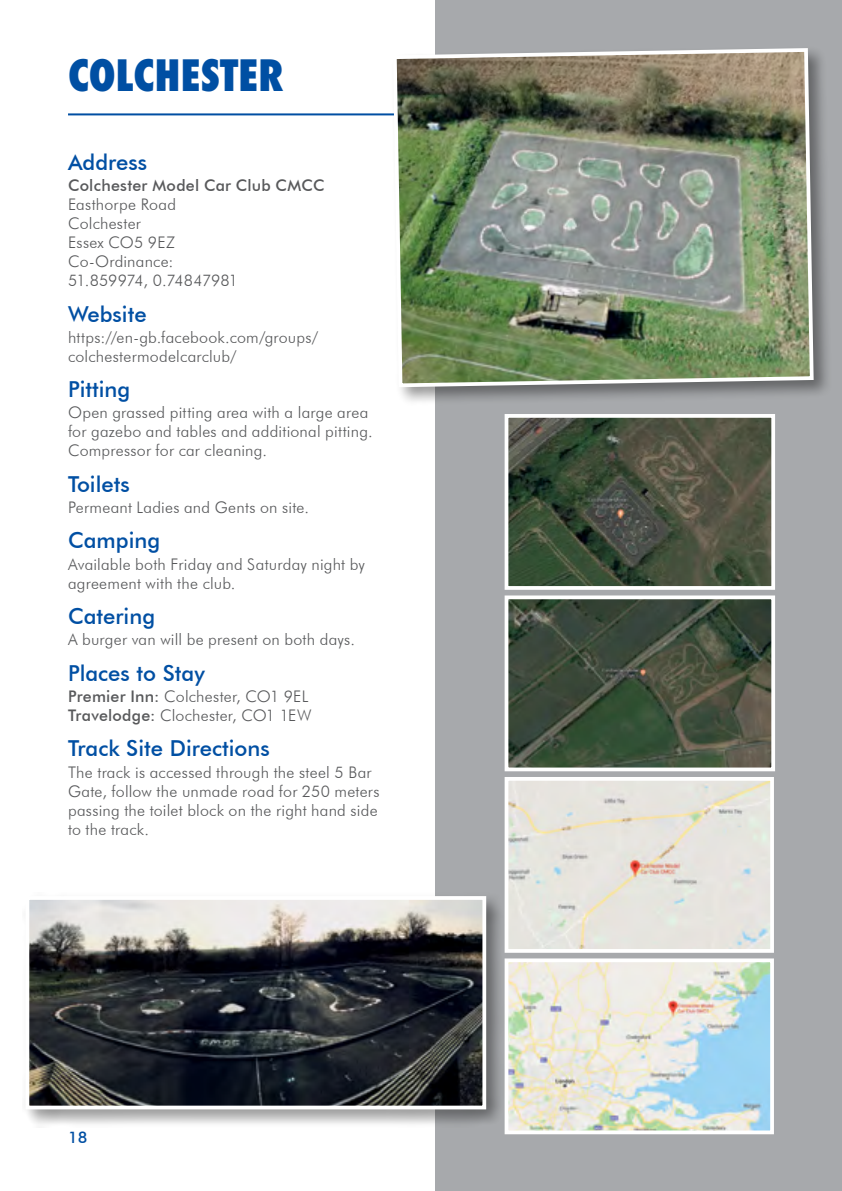
<style>
.page{position:relative;width:842px;height:1191px;background:#fff}
.page>*{position:absolute;margin:0;border:0;box-sizing:border-box;transform-origin:0 0}
.t1{font:800 condensed 42px "Futura";letter-spacing:.005em;color:#004fa3}
.t2{font:500 22px "Futura BT";color:#004fa3}
.t3{font:300 16px/19px "Futura BT";letter-spacing:.015em;color:#58595b}
.t4{font:500 16px "Futura BT";letter-spacing:.015em;color:#58595b}
.t5{font:500 16px "Futura BT";color:#004fa3}
.s1{font-weight:500}
</style>
<div class="page">
<hr style="left:68px;top:113px;width:774px;height:2px;background:#004fa3">
<div style="left:435px;top:0;width:407px;height:1191px;background:#a7a9ac"></div>
<img style="left:510px;top:963px;width:259px;height:166px">
<div style="left:505px;top:958px;width:269px;height:176px;border:4px solid #fff"></div>
<img style="left:510px;top:600px;width:260px;height:166px">
<div style="left:505px;top:595px;width:270px;height:176px;border:4px solid #fff"></div>
<img style="left:510px;top:782px;width:259px;height:165px">
<div style="left:505px;top:777px;width:269px;height:175px;border:4px solid #fff"></div>
<img style="left:510px;top:419px;width:260px;height:166px">
<div style="left:505px;top:414px;width:270px;height:176px;border:4px solid #fff"></div>
<div style="left:390px;top:44px;width:442px;height:362px;background:#000;opacity:.4"></div>
<img style="left:391px;top:46px;width:424px;height:343px">
<div style="left:22px;top:892px;width:483px;height:236px;background:#000;opacity:.4"></div>
<img style="left:31px;top:901px;width:450px;height:203px">
<div style="left:26px;top:896px;width:460px;height:213px;border:4px solid #fff"></div>
<h1 class="t1" style="left:68px;top:47px;width:217px">COLCHESTER</h1>
<h2 class="t2" style="left:68px;top:149px;width:81px">Address</h2>
<p class="t4" style="left:68px;top:176px;width:258px">Colchester Model Car Club CMCC</p>
<p class="t3" style="left:68px;top:195px;width:172px">Easthorpe Road<br>Colchester<br>Essex CO5 9EZ<br>Co-Ordinance:<br>51.859974, 0.74847981</p>
<h2 class="t2" style="left:68px;top:300px;width:80px">Website</h2>
<p class="t3" style="left:68px;top:327px;width:252px">https://en-gb.facebook.com/groups/ colchestermodelcarclub/</p>
<h2 class="t2" style="left:68px;top:376px;width:64px">Pitting</h2>
<p class="t3" style="left:68px;top:403px;width:306px">Open grassed pitting area with a large area for gazebo and tables and additional pitting.<br>Compressor for car cleaning.</p>
<h2 class="t2" style="left:68px;top:470px;width:63px">Toilets</h2>
<p class="t3" style="left:68px;top:498px;width:243px">Permeant Ladies and Gents on site.</p>
<h2 class="t2" style="left:68px;top:527px;width:94px">Camping</h2>
<p class="t3" style="left:68px;top:554px;width:298px">Available both Friday and Saturday night by agreement with the club.</p>
<h2 class="t2" style="left:68px;top:603px;width:89px">Catering</h2>
<p class="t3" style="left:68px;top:630px;width:289px">A burger van will be present on both days.</p>
<h2 class="t2" style="left:68px;top:659px;width:138px">Places to Stay</h2>
<p class="t3" style="left:68px;top:686px;width:245px"><span class="s1">Premier Inn:</span> Colchester, CO1 9EL<br><span class="s1">Travelodge:</span> Clochester, CO1 1EW</p>
<h2 class="t2" style="left:68px;top:735px;width:203px">Track Site Directions</h2>
<p class="t3" style="left:68px;top:762px;width:313px">The track is accessed through the steel 5 Bar Gate, follow the unmade road for 250 meters passing the toilet block on the right hand side to the track.</p>
<p class="t5" style="left:68px;top:1127px;width:21px">18</p>
</div>
